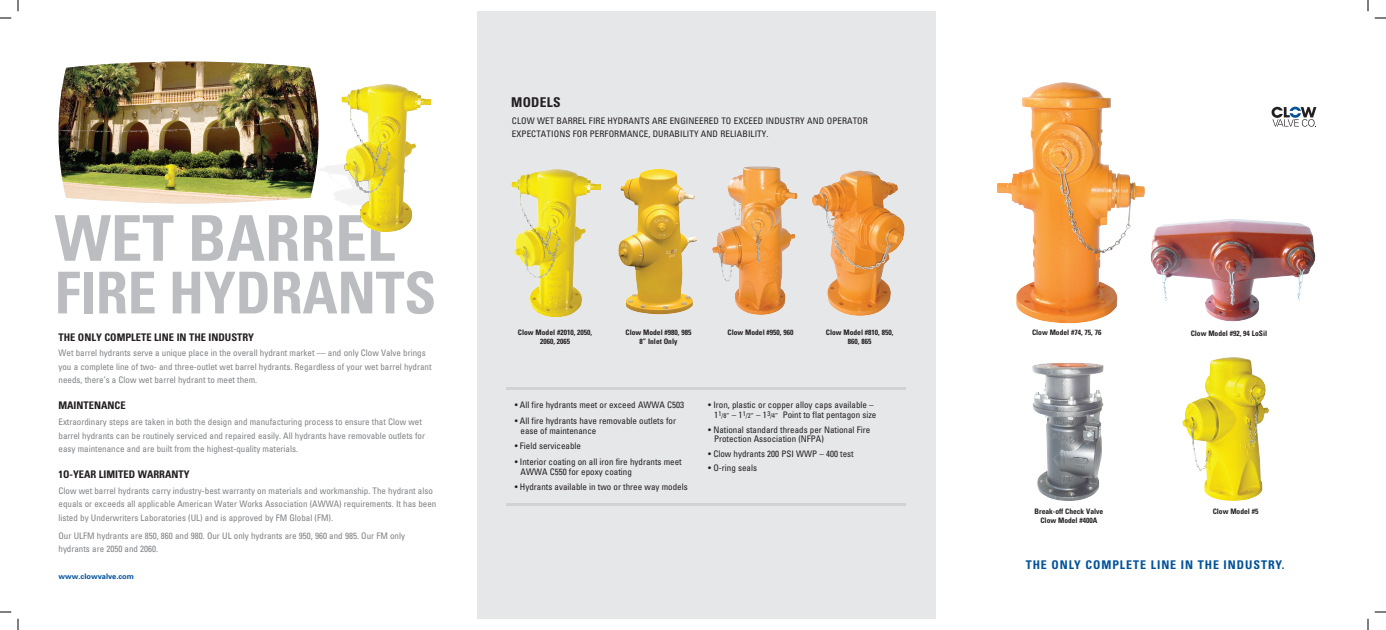
<style>
.page{position:relative;width:1386px;height:630px;background:#fff}
.page>*{position:absolute;margin:0;border:0;box-sizing:border-box;transform-origin:0 0}
.t1{font:700 condensed 63.15px "Univers";color:#bcbdc0}
.t2{font:700 condensed 57.75px "Univers";letter-spacing:-.005em;color:#bcbdc0}
.t3{font:700 condensed 13.5px "Univers";letter-spacing:.02em;color:#231f20}
.t4{font:700 condensed 12px "Univers";letter-spacing:.08em;color:#01529a}
.t5{font:700 condensed 10.5px "Univers";color:#231f20}
.t6{font:condensed 9px/13.5px "Univers";color:#808285}
.t7{font:condensed 9px/9.8px "Univers";color:#231f20}
.t8{font:700 condensed 7.5px "Univers";color:#231f20}
.t9{font:700 7.5px "Univers";color:#01529a}
.s1{font-size:6.75px}
</style>
<div class="page">
<img style="left:996px;top:82px;width:149px;height:242px">
<img style="left:1182px;top:357px;width:87px;height:144px">
<img style="left:1032px;top:362px;width:72px;height:139px">
<div style="left:477px;top:11px;width:459px;height:608px;background:#e6e7e9"></div>
<svg style="left:1272px;top:107px;width:44px;height:20px"></svg>
<hr style="left:506px;top:387px;width:400px;height:3px;background:#d1d2d4">
<hr style="left:506px;top:503px;width:400px;height:3px;background:#d1d2d4">
<img style="left:812px;top:170px;width:93px;height:146px">
<div style="left:1140px;top:208px;width:184px;height:121px;background:#fff"></div>
<img style="left:1150px;top:219px;width:166px;height:103px">
<img style="left:712px;top:166px;width:86px;height:149px">
<img style="left:511px;top:169px;width:186px;height:149px">
<img style="left:58px;top:61px;width:258px;height:143px">
<img style="left:316px;top:84px;width:116px;height:148px">
<p class="t1" style="left:55px;top:200px;width:342px">WET BARREL</p>
<p class="t2" style="left:55px;top:257px;width:383px">FIRE HYDRANTS</p>
<p class="t5" style="left:58px;top:330px;width:197px">THE ONLY COMPLETE LINE IN THE INDUSTRY</p>
<p class="t6" style="left:58px;top:346px;width:375px">Wet barrel hydrants serve a unique place in the overall hydrant market — and only Clow Valve brings you a complete line of two- and three-outlet wet barrel hydrants. Regardless of your wet barrel hydrant needs, there’s a Clow wet barrel hydrant to meet them.</p>
<p class="t5" style="left:58px;top:399px;width:69px">MAINTENANCE</p>
<p class="t6" style="left:58px;top:415px;width:368px">Extraordinary steps are taken in both the design and manufacturing process to ensure that Clow wet barrel hydrants can be routinely serviced and repaired easily. All hydrants have removable outlets for easy maintenance and are built from the highest-quality materials.</p>
<p class="t5" style="left:58px;top:468px;width:133px">1O-YEAR LIMITED WARRANTY</p>
<p class="t6" style="left:58px;top:484px;width:379px">Clow wet barrel hydrants carry industry-best warranty on materials and workmanship. The hydrant also equals or exceeds all applicable American Water Works Association (AWWA) requirements. It has been listed by Underwriters Laboratories (UL) and is approved by FM Global (FM).</p>
<p class="t6" style="left:58px;top:529px;width:348px">Our ULFM hydrants are 850, 860 and 980. Our UL only hydrants are 950, 960 and 985. Our FM only hydrants are 2050 and 2060.</p>
<p class="t9" style="left:58px;top:571px;width:77px">www.clowvalve.com</p>
<p class="t3" style="left:511px;top:94px;width:51px">MODELS</p>
<p class="t7" style="left:512px;top:113px;width:357px;line-height:13.5px">CLOW WET BARREL FIRE HYDRANTS ARE ENGINEERED TO EXCEED INDUSTRY AND OPERATOR<br>EXPECTATIONS FOR PERFORMANCE, DURABILITY AND RELIABILITY.</p>
<p class="t8" style="left:518px;top:328px;width:76px">Clow Model #2010, 2050,</p>
<p class="t8" style="left:540px;top:337px;width:32px">2060, 2065</p>
<p class="t8" style="left:626px;top:328px;width:67px">Clow Model #980, 985</p>
<p class="t8" style="left:640px;top:337px;width:39px">8” Inlet Only</p>
<p class="t8" style="left:728px;top:328px;width:67px">Clow Model #950, 960</p>
<p class="t8" style="left:826px;top:328px;width:69px">Clow Model #810, 850,</p>
<p class="t8" style="left:1191px;top:328px;width:78px">Clow Model #92, 94 LoSil</p>
<p class="t8" style="left:848px;top:337px;width:25px">860, 865</p>
<p class="t8" style="left:1032px;top:328px;width:71px">Clow Model #74, 75, 76</p>
<p class="t7" style="left:515px;top:400px;width:171px">• All fire hydrants meet or exceed AWWA C503</p>
<p class="t7" style="left:521px;top:416px;width:157px;text-indent:-6px">• All fire hydrants have removable outlets for ease of maintenance</p>
<p class="t7" style="left:515px;top:441px;width:68px">• Field serviceable</p>
<p class="t7" style="left:521px;top:457px;width:163px;text-indent:-6px">• Interior coating on all iron fire hydrants meet<br>AWWA C550 for epoxy coating</p>
<p class="t7" style="left:515px;top:482px;width:175px">• Hydrants available in two or three way models</p>
<p class="t7" style="left:714px;top:400px;width:164px;text-indent:-6px">• Iron, plastic or copper alloy caps available –<br>1<sup>1</sup><span class="s1">/8”</span> – 1<sup>1</sup><span class="s1">/2”</span> – 1<sup>3</sup><span class="s1">/4”</span> Point to flat pentagon size</p>
<p class="t7" style="left:714px;top:424px;width:158px;text-indent:-6px">• National standard threads per National Fire<br>Protection Association (NFPA)</p>
<p class="t7" style="left:708px;top:449px;width:147px">• Clow hydrants 200 PSI WWP – 400 test</p>
<p class="t7" style="left:708px;top:463px;width:50px">• O-ring seals</p>
<p class="t8" style="left:1035px;top:507px;width:70px">Break-off Check Valve</p>
<p class="t8" style="left:1213px;top:507px;width:47px">Clow Model #5</p>
<p class="t8" style="left:1040px;top:516px;width:58px">Clow Model #400A</p>
<p class="t4" style="left:1026px;top:557px;width:260px">THE ONLY COMPLETE LINE IN THE INDUSTRY.</p>
</div>
